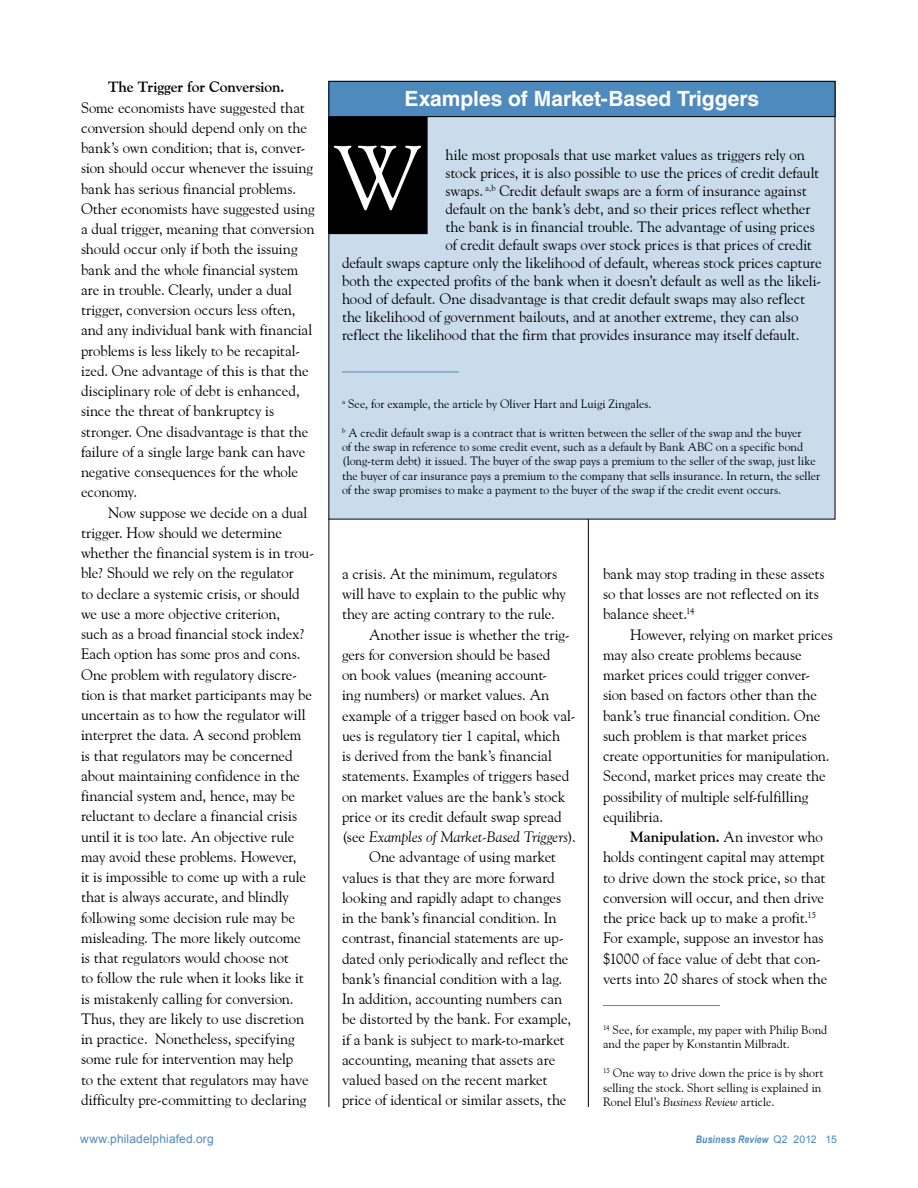
<style>
.page{position:relative;width:918px;height:1188px;background:#fff}
.page>*{position:absolute;margin:0;border:0;box-sizing:border-box;transform-origin:0 0}
.t1{font:90px "Goudy Old Style BT";color:#fff}
.t2{font:700 21px "Helvetica";color:#fff}
.Body_Copy{font:15px/20.2px "Goudy Old Style BT";letter-spacing:-.005em;color:#000}
.Box_text{font:15px "Goudy Old Style BT";letter-spacing:-.005em;color:#000}
.Footnote_text{font:12px/14.4px "Goudy Old Style BT";color:#000}
.t3{font:12px "Arial";letter-spacing:.01em;color:#4f8abe}
.t4{font:italic 700 10.5px "Arial Narrow";letter-spacing:.02em;color:#4f8abe}
.s1{font-weight:700}
.s2{font-style:italic}
.s3{font-family:"Arial";font-weight:400;font-style:normal}
</style>
<div class="page">
<hr style="left:588px;top:81px;width:1px;height:1026px;background:#000">
<hr style="left:328px;top:81px;width:1px;height:1026px;background:#000">
<div style="left:329px;top:81px;width:506px;height:438px;background:#cadcec"></div>
<div style="left:329px;top:81px;width:506px;height:36px;background:#4f8abe"></div>
<div style="left:328px;top:81px;width:507px;height:36px;border:1px solid #000"></div>
<div style="left:329px;top:117px;width:98px;height:117px;background:#000"></div>
<div style="left:328px;top:117px;width:100px;height:117px;border:1px solid #000"></div>
<hr style="left:342px;top:372px;width:117px;height:1px;background:#4f8abe">
<hr style="left:603px;top:1005px;width:117px;height:1px;background:#4f8abe">
<p class="Body_Copy" style="left:81px;top:77px;width:235px;text-indent:27px"><span class="s1">The Trigger for Conversion.<br></span>Some economists have suggested that conversion should depend only on the bank’s own condition; that is, conver&shy;sion should occur whenever the issuing bank has serious financial problems.<br>Other economists have suggested using a dual trigger, meaning that conversion should occur only if both the issuing bank and the whole financial system are in trouble. Clearly, under a dual trigger, conversion occurs less often, and any individual bank with financial problems is less likely to be recapital&shy;ized. One advantage of this is that the disciplinary role of debt is enhanced, since the threat of bankruptcy is stronger. One disadvantage is that the failure of a single large bank can have negative consequences for the whole economy.</p>
<p class="Body_Copy" style="left:81px;top:502px;width:235px;text-indent:27px">Now suppose we decide on a dual trigger. How should we determine whether the financial system is in trou&shy;ble? Should we rely on the regulator<br>to declare a systemic crisis, or should we use a more objective criterion,<br>such as a broad financial stock index?<br>Each option has some pros and cons.<br>One problem with regulatory discre&shy;tion is that market participants may be uncertain as to how the regulator will interpret the data. A second problem is that regulators may be concerned about maintaining confidence in the financial system and, hence, may be reluctant to declare a financial crisis until it is too late. An objective rule may avoid these problems. However,<br>it is impossible to come up with a rule that is always accurate, and blindly following some decision rule may be misleading. The more likely outcome<br>is that regulators would choose not<br>to follow the rule when it looks like it is mistakenly calling for conversion.<br>Thus, they are likely to use discretion in practice. Nonetheless, specifying some rule for intervention may help<br>to the extent that regulators may have difficulty pre-committing to declaring</p>
<p class="t2" style="left:405px;top:86px;width:356px">Examples of Market-Based Triggers</p>
<p class="t1" style="left:333px;top:122px;width:91px">W</p>
<p class="Box_text" style="left:446px;top:145px;width:361px">hile most proposals that use market values as triggers rely on</p>
<p class="Box_text" style="left:446px;top:163px;width:375px">stock prices, it is also possible to use the prices of credit default</p>
<p class="Box_text" style="left:446px;top:181px;width:363px">swaps. <sup>a,b</sup> Credit default swaps are a form of insurance against</p>
<p class="Box_text" style="left:446px;top:199px;width:367px">default on the bank’s debt, and so their prices reflect whether</p>
<p class="Box_text" style="left:446px;top:217px;width:371px">the bank is in financial trouble. The advantage of using prices</p>
<p class="Box_text" style="left:446px;top:235px;width:368px">of credit default swaps over stock prices is that prices of credit</p>
<p class="Box_text" style="left:342px;top:253px;width:481px">default swaps capture only the likelihood of default, whereas stock prices capture</p>
<p class="Box_text" style="left:342px;top:271px;width:481px">both the expected profits of the bank when it doesn’t default as well as the likeli-</p>
<p class="Box_text" style="left:342px;top:289px;width:465px">hood of default. One disadvantage is that credit default swaps may also reflect</p>
<p class="Box_text" style="left:342px;top:307px;width:458px">the likelihood of government bailouts, and at another extreme, they can also</p>
<p class="Box_text" style="left:342px;top:325px;width:459px">reflect the likelihood that the firm that provides insurance may itself default.</p>
<p class="Footnote_text" style="left:342px;top:396px;width:311px"><sup>a</sup> See, for example, the article by Oliver Hart and Luigi Zingales.</p>
<p class="Footnote_text" style="left:342px;top:425px;width:480px"><sup>b</sup> A credit default swap is a contract that is written between the seller of the swap and the buyer<br>of the swap in reference to some credit event, such as a default by Bank ABC on a specific bond (long-term debt) it issued. The buyer of the swap pays a premium to the seller of the swap, just like the buyer of car insurance pays a premium to the company that sells insurance. In return, the seller of the swap promises to make a payment to the buyer of the swap if the credit event occurs.</p>
<p class="Body_Copy" style="left:342px;top:563px;width:226px">a crisis. At the minimum, regulators will have to explain to the public why they are acting contrary to the rule.</p>
<p class="Body_Copy" style="left:342px;top:624px;width:235px;text-indent:27px">Another issue is whether the trig&shy;gers for conversion should be based<br>on book values (meaning account-<br>ing numbers) or market values. An example of a trigger based on book val&shy;ues is regulatory tier 1 capital, which<br>is derived from the bank’s financial statements. Examples of triggers based on market values are the bank’s stock price or its credit default swap spread (see <span class="s2">Examples of Market-Based Triggers</span>).</p>
<p class="Body_Copy" style="left:342px;top:847px;width:231px;text-indent:27px">One advantage of using market values is that they are more forward looking and rapidly adapt to changes in the bank’s financial condition. In contrast, financial statements are up&shy;dated only periodically and reflect the bank’s financial condition with a lag.<br>In addition, accounting numbers can be distorted by the bank. For example, if a bank is subject to mark-to-market accounting, meaning that assets are valued based on the recent market price of identical or similar assets, the</p>
<p class="Body_Copy" style="left:603px;top:563px;width:223px">bank may stop trading in these assets so that losses are not reflected on its balance sheet.<sup>14</sup></p>
<p class="Body_Copy" style="left:603px;top:624px;width:231px;text-indent:27px">However, relying on market prices may also create problems because market prices could trigger conver&shy;sion based on factors other than the bank’s true financial condition. One such problem is that market prices create opportunities for manipulation.<br>Second, market prices may create the possibility of multiple self-fulfilling equilibria.</p>
<p class="Body_Copy" style="left:603px;top:827px;width:226px;text-indent:27px"><span class="s1">Manipulation.</span> An investor who holds contingent capital may attempt to drive down the stock price, so that conversion will occur, and then drive the price back up to make a profit.<sup>15<br></sup>For example, suppose an investor has $1000 of face value of debt that con&shy;verts into 20 shares of stock when the</p>
<p class="Footnote_text" style="left:603px;top:1022px;width:226px"><sup>14</sup> See, for example, my paper with Philip Bond and the paper by Konstantin Milbradt.</p>
<p class="Footnote_text" style="left:603px;top:1066px;width:222px"><sup>15</sup> One way to drive down the price is by short selling the stock. Short selling is explained in<br>Ronel Elul’s <span class="s2">Business Review</span> article.</p>
<p class="t3" style="left:80px;top:1131px;width:135px">www.philadelphiafed.org</p>
<p class="t4" style="left:696px;top:1131px;width:143px">Business Review <span class="s3">Q2 2012 15</span></p>
</div>
